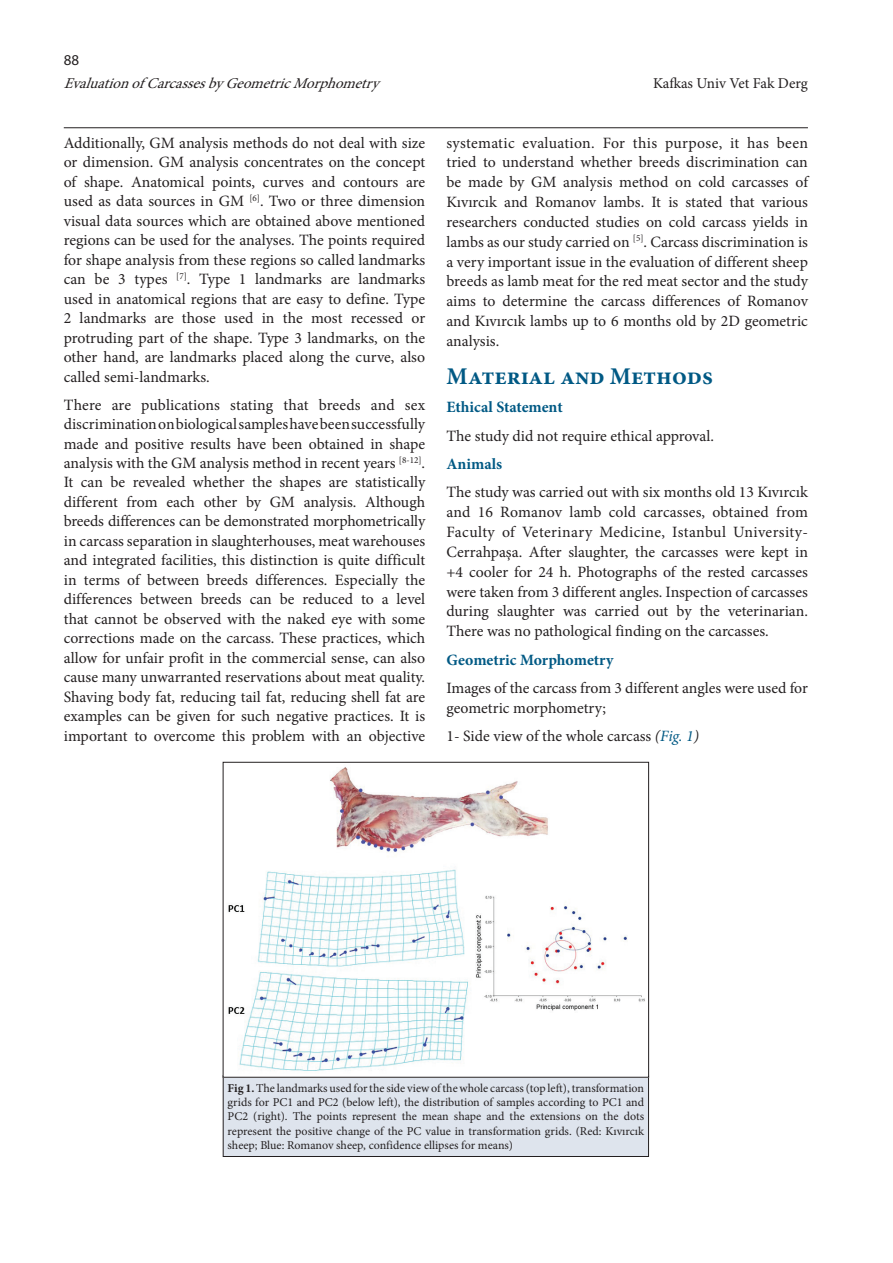
<style>
.page{position:relative;width:893px;height:1263px;background:#fff}
.page>*{position:absolute;margin:0;border:0;box-sizing:border-box;transform-origin:0 0}
.t1{font:700 24px "Minion Pro";color:#005984}
.t2{font:15.75px/19.5px "Minion Pro";letter-spacing:-.005em;color:#231f20;text-align:justify}
.t3{font:700 15.75px "Minion Pro";color:#005984}
.t4{font:italic 15px "Minion Pro";color:#231f20}
.t5{font:15px "Minion Pro";letter-spacing:-.005em;color:#231f20}
.t6{font:15px "Myriad Pro";color:#231f20}
.t7{font:12px/14.4px "Minion Pro";color:#231f20;text-align:justify}
.s1{font-style:italic}
.s2{font-style:italic;color:#005984}
.s3{font-weight:700}
</style>
<div class="page">
<hr style="left:64px;top:127px;width:744px;height:1px;background:#231f20">
<div style="left:223px;top:1076px;width:425px;height:80px;background:#dee4ed"></div>
<div style="left:223px;top:1075px;width:426px;height:82px;border:1px solid #231f20"></div>
<img style="left:228px;top:767px;width:417px;height:304px">
<div style="left:223px;top:762px;width:426px;height:315px;border:1px solid #231f20"></div>
<p class="t6" style="left:64px;top:51px;width:17px">88</p>
<p class="t4" style="left:64px;top:74px;width:323px">Evaluationof CarcassesbyGeometricMorphometry</p>
<p class="t5" style="left:653px;top:74px;width:156px">Kafkas Univ Vet Fak Derg</p>
<p class="t2" style="left:64px;top:133px;width:363px">Additionally, GM analysis methods do not deal with size or dimension. GM analysis concentrates on the concept of shape. Anatomical points, curves and contours are used as data sources in GM <sup>[6]</sup>. Two or three dimension visual data sources which are obtained above mentioned regions can be used for the analyses. The points required for shape analysis from these regions so called landmarks can be 3 types <sup>[7]</sup>. Type 1 landmarks are landmarks used in anatomical regions that are easy to define. Type 2 landmarks are those used in the most recessed or protruding part of the shape. Type 3 landmarks, on the other hand, are landmarks placed along the curve, also called semi-landmarks.</p>
<p class="t2" style="left:64px;top:395px;width:363px">There are publications stating that breeds and sex discrimination on biological samples have been successfully made and positive results have been obtained in shape analysis with the GM analysis method in recent years <sup>[8-12]</sup>.<br>It can be revealed whether the shapes are statistically different from each other by GM analysis. Although breeds differences can be demonstrated morphometrically in carcass separation in slaughterhouses, meat warehouses and integrated facilities, this distinction is quite difficult in terms of between breeds differences. Especially the differences between breeds can be reduced to a level that cannot be observed with the naked eye with some corrections made on the carcass. These practices, which allow for unfair profit in the commercial sense, can also cause many unwarranted reservations about meat quality.<br>Shaving body fat, reducing tail fat, reducing shell fat are examples can be given for such negative practices. It is important to overcome this problem with an objective</p>
<p class="t2" style="left:446px;top:133px;width:363px">systematic evaluation. For this purpose, it has been tried to understand whether breeds discrimination can be made by GM analysis method on cold carcasses of Kıvırcık and Romanov lambs. It is stated that various researchers conducted studies on cold carcass yields in lambs as our study carried on <sup>[5]</sup>. Carcass discrimination is a very important issue in the evaluation of different sheep breeds as lamb meat for the red meat sector and the study aims to determine the carcass differences of Romanov and Kıvırcık lambs up to 6 months old by 2D geometric analysis.</p>
<h1 class="t1" style="left:446px;top:359px;width:268px">Material and Methods</h1>
<p class="t3" style="left:446px;top:396px;width:118px">Ethical Statement</p>
<p class="t2" style="left:446px;top:426px;width:269px">The study did not require ethical approval.</p>
<p class="t3" style="left:446px;top:453px;width:57px">Animals</p>
<p class="t2" style="left:446px;top:482px;width:363px">The study was carried out with six months old 13 Kıvırcık and 16 Romanov lamb cold carcasses, obtained from Faculty of Veterinary Medicine, Istanbul University-Cerrahpaşa. After slaughter, the carcasses were kept in +4 cooler for 24 h. Photographs of the rested carcasses were taken from 3 different angles. Inspection of carcasses during slaughter was carried out by the veterinarian.<br>There was no pathological finding on the carcasses.</p>
<p class="t3" style="left:446px;top:648px;width:168px">Geometric Morphometry</p>
<p class="t2" style="left:446px;top:678px;width:363px">Images of the carcass from 3 different angles were used for geometric morphometry;</p>
<p class="t2" style="left:446px;top:726px;width:254px">1- Side view of the whole carcass <span class="s1">(</span><span class="s2">Fig. 1</span><span class="s1">)</span></p>
<p class="t7" style="left:228px;top:1081px;width:418px"><span class="s3">Fig 1.</span> The landmarks used for the side view of the whole carcass (top left), transformation grids for PC1 and PC2 (below left), the distribution of samples according to PC1 and PC2 (right). The points represent the mean shape and the extensions on the dots represent the positive change of the PC value in transformation grids. (Red: Kıvırcık sheep; Blue: Romanov sheep, confidence ellipses for means)</p>
</div>
